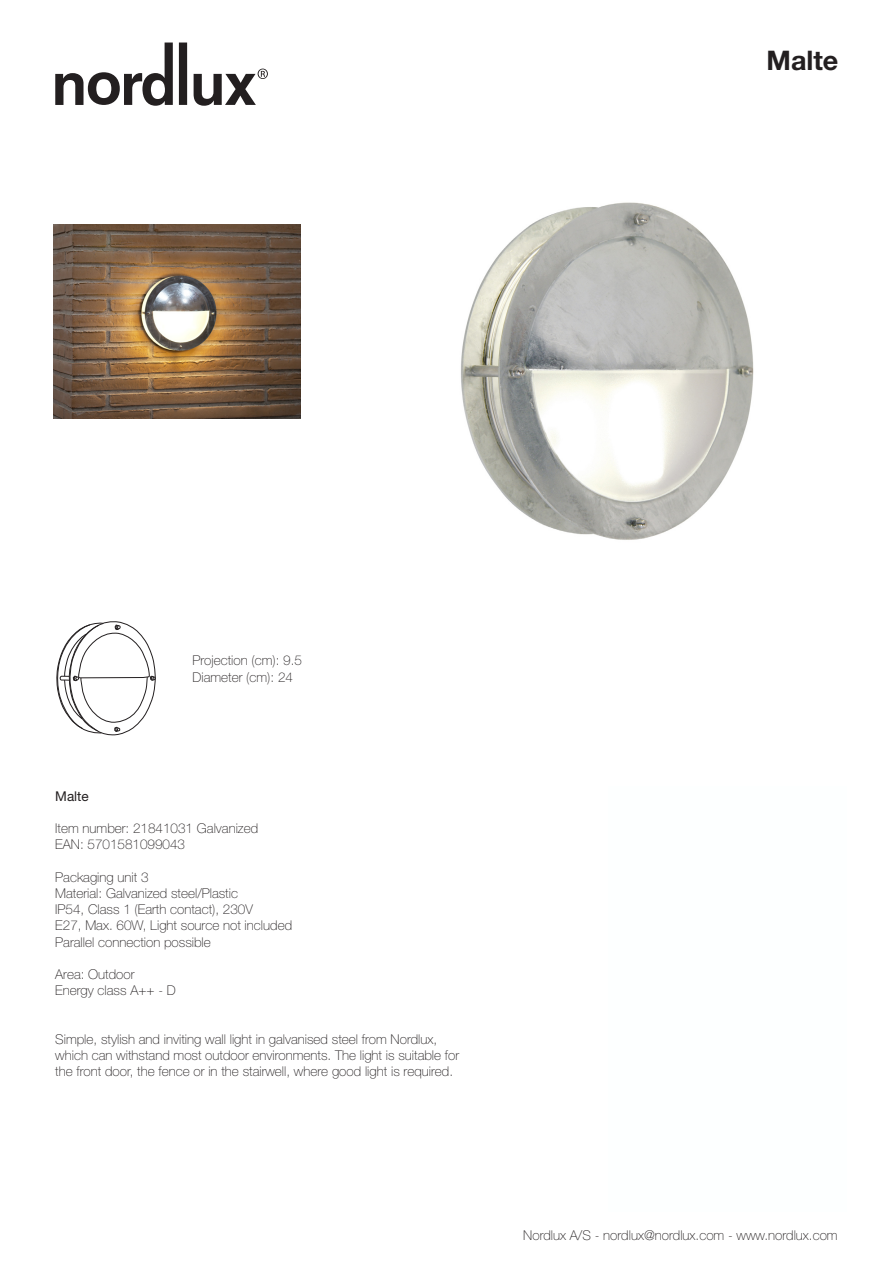
<style>
.page{position:relative;width:893px;height:1263px;background:#fff}
.page>*{position:absolute;margin:0;border:0;box-sizing:border-box;transform-origin:0 0}
.DSModelBodytext{font:700 27px "Helvetica Neue LT Pro";color:#231f20}
.FLOWBodytext{font:100 13.5px/16.2px "Helvetica Neue";color:#231f20}
.BUNDBodytext{font:100 13.5px "Helvetica Neue";color:#231f20}
.DSSTREGBodytext{font:100 13.5px "Helvetica Neue";color:#231f20}
.Model{font:13.5px "Helvetica Neue";color:#231f20}
</style>
<div class="page">
<svg style="left:56px;top:621px;width:100px;height:114px"></svg>
<img style="left:54px;top:224px;width:247px;height:194px">
<img style="left:461px;top:202px;width:293px;height:338px">
<svg style="left:55px;top:43px;width:118px;height:63px"></svg>
<svg style="left:179px;top:43px;width:8px;height:62px"></svg>
<svg style="left:194px;top:69px;width:74px;height:37px"></svg>
<p class="DSModelBodytext" style="left:766px;top:44px;width:73px">Malte</p>
<p class="DSSTREGBodytext" style="left:192px;top:653px;width:111px">Projection (cm): 9.5</p>
<p class="DSSTREGBodytext" style="left:192px;top:669px;width:102px">Diameter (cm): 24</p>
<p class="Model" style="left:55px;top:788px;width:35px">Malte</p>
<p class="FLOWBodytext" style="left:55px;top:820px;width:204px">Item number: 21841031 Galvanized</p>
<p class="FLOWBodytext" style="left:55px;top:836px;width:131px">EAN: 5701581099043</p>
<p class="FLOWBodytext" style="left:55px;top:869px;width:95px">Packaging unit 3</p>
<p class="FLOWBodytext" style="left:55px;top:885px;width:184px">Material: Galvanized steel/Plastic</p>
<p class="FLOWBodytext" style="left:55px;top:901px;width:199px">IP54, Class 1 (Earth contact), 230V</p>
<p class="FLOWBodytext" style="left:55px;top:917px;width:238px">E27, Max. 60W, Light source not included</p>
<p class="FLOWBodytext" style="left:55px;top:934px;width:157px">Parallel connection possible</p>
<p class="FLOWBodytext" style="left:55px;top:966px;width:81px">Area: Outdoor</p>
<p class="FLOWBodytext" style="left:55px;top:982px;width:122px">Energy class A++ - D</p>
<p class="FLOWBodytext" style="left:55px;top:1031px;width:405px">Simple, stylish and inviting wall light in galvanised steel from Nordlux, which can withstand most outdoor environments. The light is suitable for the front door, the fence or in the stairwell, where good light is required.</p>
<p class="BUNDBodytext" style="left:523px;top:1227px;width:316px">Nordlux A/S - nordlux@nordlux.com - www.nordlux.com</p>
</div>
